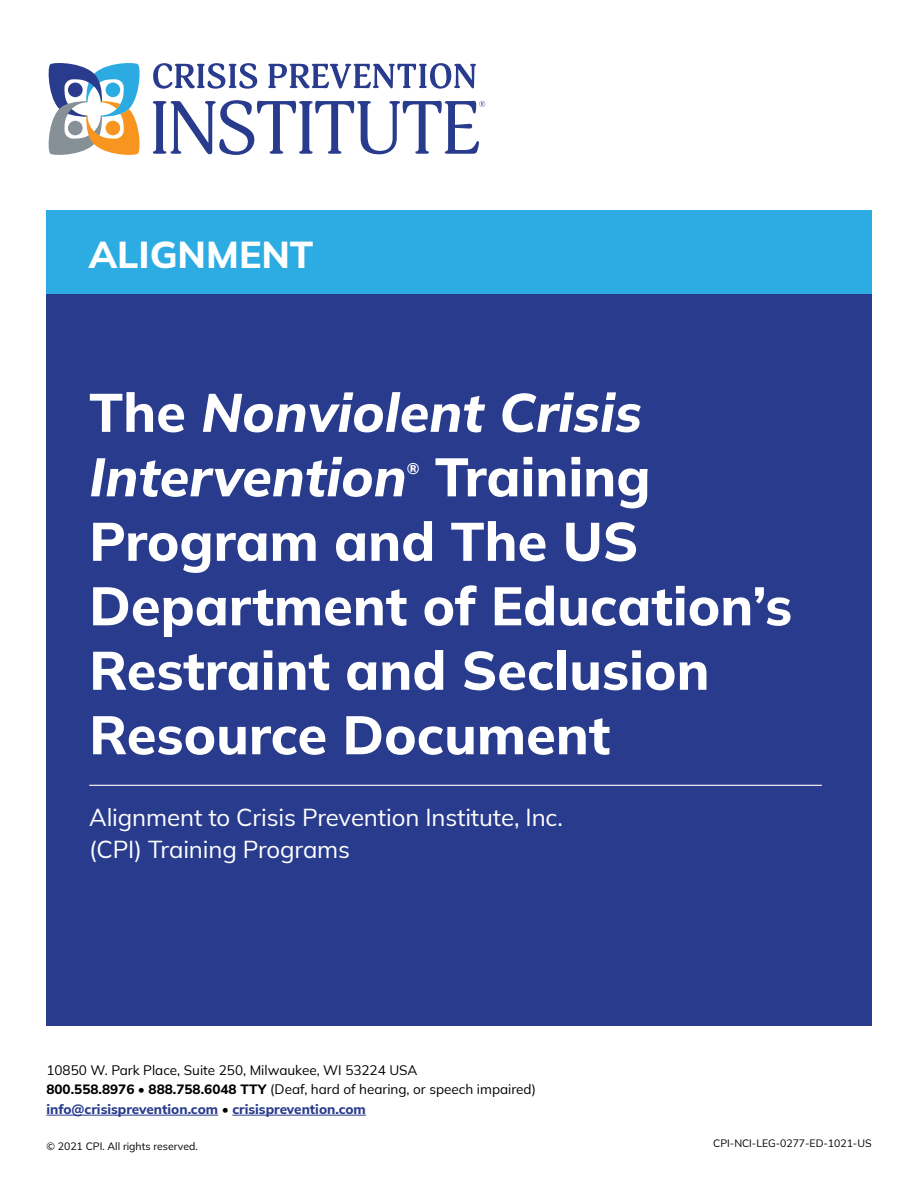
<style>
.page{position:relative;width:918px;height:1188px;background:#fff}
.page>*{position:absolute;margin:0;border:0;box-sizing:border-box;transform-origin:0 0}
.t1{font:800 54px/64.5px "Mulish";color:#fff}
.t2{font:italic 800 54px/64.5px "Mulish";color:#fff}
.t3{font:800 37.5px "Mulish";color:#fff}
.t4{font:24px/31.5px "Mulish";letter-spacing:-.005em;color:#fff}
.t5{font:800 15.75px "Mulish";color:#fff}
.t6{font:13.5px/19.5px "Mulish";color:#000}
.t7{font:10.5px "Mulish";color:#000}
.s1{font-style:normal}
.s2{font-weight:800}
.s3{font-weight:800;color:#283b8c}
</style>
<div class="page">
<div style="left:46px;top:211px;width:826px;height:815px;background:#283b8c"></div>
<hr style="left:46px;top:1115px;width:172px;height:1px;background:#283b8c">
<hr style="left:232px;top:1115px;width:134px;height:1px;background:#283b8c">
<hr style="left:89px;top:785px;width:733px;height:1px;background:#fff">
<div style="left:46px;top:211px;width:826px;height:83px;background:#2cace2"></div>
<svg style="left:153px;top:63px;width:104px;height:26px"></svg>
<svg style="left:268px;top:63px;width:208px;height:26px"></svg>
<svg style="left:48px;top:63px;width:92px;height:92px"></svg>
<svg style="left:153px;top:100px;width:332px;height:55px"></svg>
<h2 class="t3" style="left:89px;top:228px;width:226px">ALIGNMENT</h2>
<h1 class="t2" style="left:89px;top:379px;width:554px"><span class="s1">The</span> Nonviolent Crisis<br>Intervention</h1>
<h1 class="t1" style="left:89px;top:443px;width:704px;text-indent:346px">Training<br>Program and The US<br>Department of Education’s<br>Restraint and Seclusion<br>Resource Document</h1>
<p class="t5" style="left:407px;top:457px;width:14px">®</p>
<h3 class="t4" style="left:89px;top:801px;width:475px">Alignment to Crisis Prevention Institute, Inc. (CPI) Training Programs</h3>
<p class="t6" style="left:46px;top:1060px;width:491px">10850 W. Park Place, Suite 250, Milwaukee, WI 53224 USA<br><span class="s2">800.558.8976</span> • <span class="s2">888.758.6048 TTY</span> (Deaf, hard of hearing, or speech impaired) <span class="s3">info@crisisprevention.com</span> • <span class="s3">crisisprevention.com</span></p>
<p class="t7" style="left:46px;top:1139px;width:153px">© 2021 CPI. All rights reserved.</p>
<p class="t7" style="left:713px;top:1136px;width:160px">CPI-NCI-LEG-0277-ED-1021-US</p>
</div>
